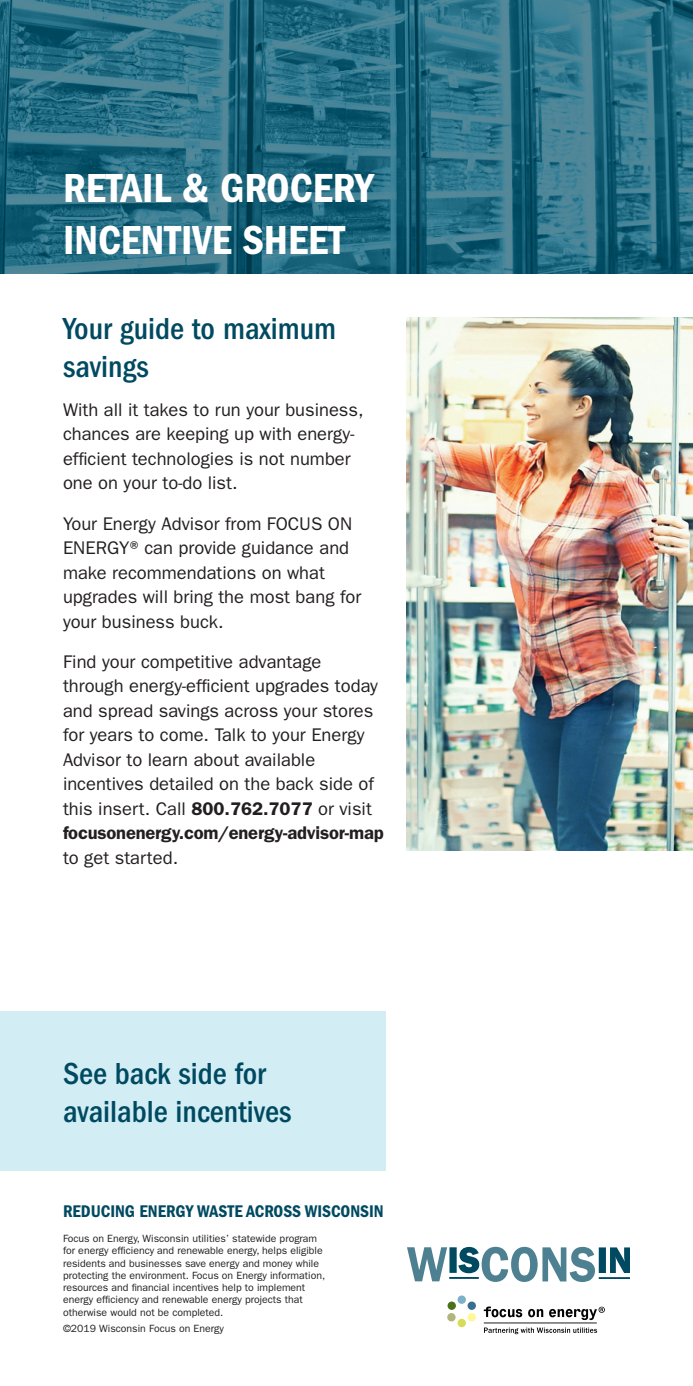
<style>
.page{position:relative;width:693px;height:1386px;background:#fff}
.page>*{position:absolute;margin:0;border:0;box-sizing:border-box;transform-origin:0 0}
.t1{font:42px/52.1px "ITC Franklin Gothic Std Dm Cd";color:#fff}
.t2{font:500 condensed 31.5px/37.8px "ITC Franklin Gothic Std";color:#004a61}
.t3{font:18.38px/24.5px "ITC Franklin Gothic Std";color:#231f20}
.t4{font:17.5px "ITC Franklin Gothic Std Dm Cd";color:#004a61}
.t5{font:10.5px/12.2px "ITC Franklin Gothic Std";color:#231f20}
.s1{font-weight:600}
</style>
<div class="page">
<svg style="left:0;top:0;width:693px;height:273px;background:#286e83"></svg>
<div style="left:0;top:1012px;width:386px;height:159px;background:#d2edf4"></div>
<svg style="left:407px;top:1247px;width:40px;height:34px"></svg>
<div style="left:449px;top:1247px;width:8px;height:26px;background:#004a61"></div>
<svg style="left:458px;top:1247px;width:137px;height:35px"></svg>
<div style="left:599px;top:1247px;width:7px;height:26px;background:#004a61"></div>
<svg style="left:610px;top:1247px;width:20px;height:26px"></svg>
<hr style="left:449px;top:1277px;width:30px;height:2px;background:#004a61">
<hr style="left:599px;top:1277px;width:31px;height:2px;background:#004a61">
<svg style="left:484px;top:1307px;width:38px;height:10px"></svg>
<svg style="left:528px;top:1309px;width:15px;height:8px"></svg>
<hr style="left:484px;top:1323px;width:113px;height:1px;background:#211d1e">
<svg style="left:484px;top:1328px;width:113px;height:6px"></svg>
<div style="left:448px;top:1302px;width:8px;height:8px;background:#4b711c;border-radius:50%"></div>
<div style="left:458px;top:1295px;width:8px;height:9px;background:#7db0cc;border-radius:50%"></div>
<div style="left:447px;top:1313px;width:9px;height:8px;background:#b1b579;border-radius:50%"></div>
<div style="left:458px;top:1319px;width:8px;height:8px;background:#d9da55;border-radius:50%"></div>
<div style="left:468px;top:1313px;width:8px;height:8px;background:#fff698;border-radius:50%"></div>
<div style="left:468px;top:1302px;width:8px;height:8px;background:#386e8f;border-radius:50%"></div>
<svg style="left:549px;top:1307px;width:56px;height:13px"></svg>
<img style="left:407px;top:317px;width:286px;height:534px">
<h1 class="t1" style="left:63px;top:162px;width:312px">RETAIL &amp; GROCERY<br>INCENTIVE SHEET</h1>
<h2 class="t2" style="left:63px;top:310px;width:275px">Your guide to maximum savings</h2>
<p class="t3" style="left:63px;top:397px;width:302px">With all it takes to run your business, chances are keeping up with energy&shy;efficient technologies is not number one on your to-do list.</p>
<p class="t3" style="left:63px;top:511px;width:300px">Your Energy Advisor from FOCUS ON<br>ENERGY® can provide guidance and make recommendations on what upgrades will bring the most bang for your business buck.</p>
<p class="t3" style="left:63px;top:649px;width:322px">Find your competitive advantage through energy-efficient upgrades today and spread savings across your stores for years to come. Talk to your Energy Advisor to learn about available incentives detailed on the back side of this insert. Call <span class="s1">800.762.7077</span> or visit <span class="s1">focusonenergy.com/energy-advisor-map</span></p>
<p class="t3" style="left:63px;top:845px;width:117px">to get started.</p>
<h2 class="t2" style="left:63px;top:1055px;width:230px">See back side for available incentives</h2>
<p class="t4" style="left:63px;top:1201px;width:322px">REDUCING ENERGY WASTE ACROSS WISCONSIN</p>
<p class="t5" style="left:63px;top:1232px;width:264px">Focus on Energy, Wisconsin utilities’ statewide program for energy efficiency and renewable energy, helps eligible residents and businesses save energy and money while protecting the environment. Focus on Energy information, resources and financial incentives help to implement energy efficiency and renewable energy projects that otherwise would not be completed.</p>
<p class="t5" style="left:63px;top:1322px;width:162px">©2019 Wisconsin Focus on Energy</p>
</div>
